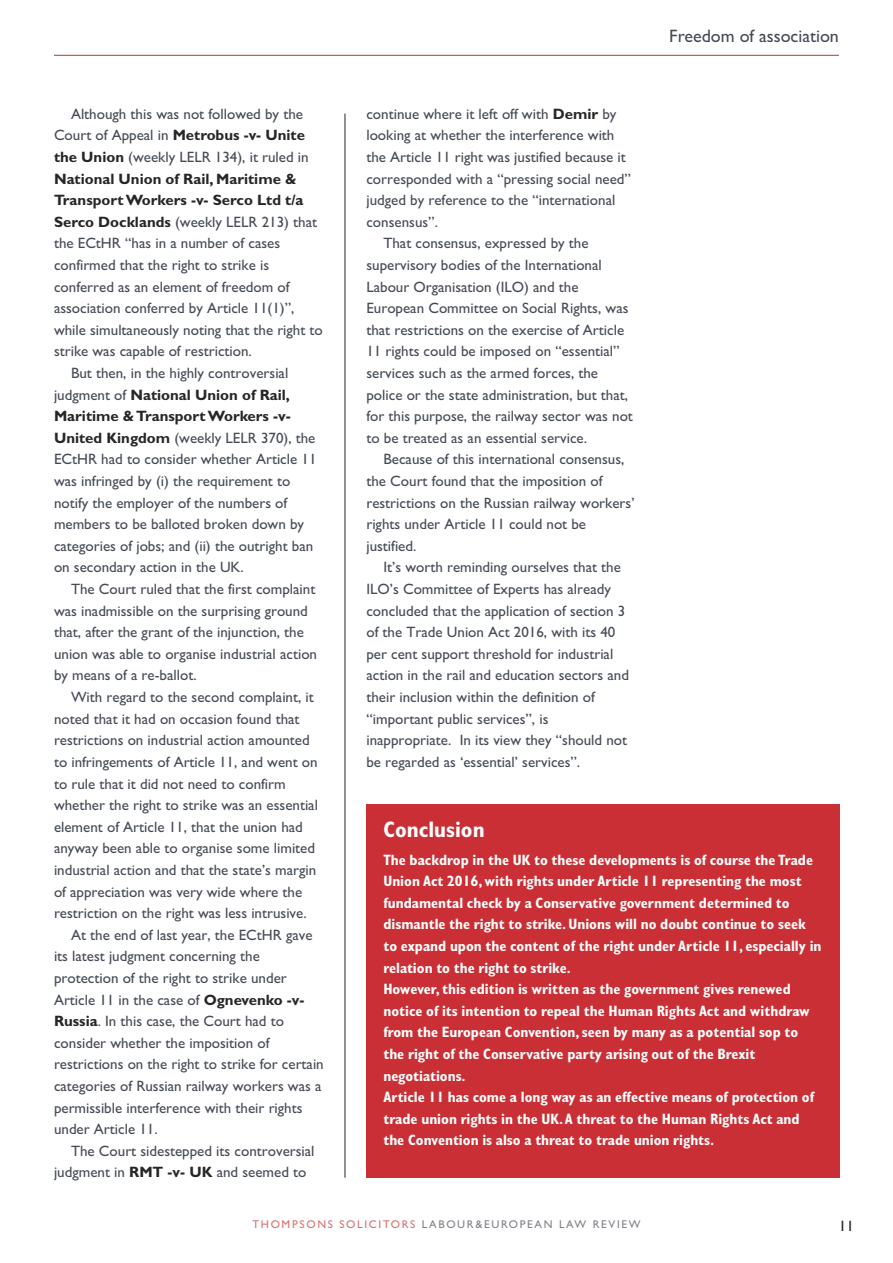
<style>
.page{position:relative;width:893px;height:1263px;background:#fff}
.page>*{position:absolute;margin:0;border:0;box-sizing:border-box;transform-origin:0 0}
.t1{font:700 condensed 22.5px "Gill Sans";color:#fff}
.t2{font:18px "Gill Sans";color:#454b55}
.t3{font:15px/21.6px "M Gill Sans";color:#454b55}
.t4{font:700 condensed 15px/21.6px "Gill Sans";color:#fff}
.t5{font:700 15px/21.6px "Gill Sans";color:#272526}
.t6{font:15px "Gill Sans";color:#272526}
.t7{font:11.25px "Gill Sans";letter-spacing:.15em;color:#7d8188}
.s1{font-family:"M Gill Sans";font-weight:400;color:#454b55}
.s2{font-family:"Gill Sans";font-weight:700;color:#272526}
.s3{color:#d96e71}
</style>
<div class="page">
<hr style="left:54px;top:55px;width:785px;height:1px;background:#c92f35">
<hr style="left:345px;top:114px;width:1px;height:1064px;background:#272526">
<div style="left:366px;top:804px;width:474px;height:374px;background:#c92f35"></div>
<p class="t3" style="left:71px;top:105px;width:234px">Although this was not followed by the</p>
<p class="t5" style="left:54px;top:124px;width:252px"><span class="s1">Court of Appeal in</span> Metrobus -v- Unite</p>
<p class="t3" style="left:54px;top:148px;width:256px"><span class="s2">the Union</span> (weekly LELR 134), it ruled in</p>
<p class="t5" style="left:54px;top:168px;width:251px">National Union of Rail, Maritime &amp;<br>TransportWorkers -v- Serco Ltd t/a</p>
<p class="t3" style="left:54px;top:213px;width:265px"><span class="s2">Serco Docklands</span> (weekly LELR 213) that</p>
<p class="t3" style="left:54px;top:234px;width:228px">the ECtHR “has in a number of cases</p>
<p class="t3" style="left:54px;top:256px;width:217px">confirmed that the right to strike is</p>
<p class="t3" style="left:54px;top:277px;width:237px">conferred as an element of freedom of</p>
<p class="t3" style="left:54px;top:299px;width:242px">association conferred by Article 11(1)”,</p>
<p class="t3" style="left:54px;top:321px;width:270px">while simultaneously noting that the right to</p>
<p class="t3" style="left:54px;top:342px;width:199px">strike was capable of restriction.</p>
<p class="t3" style="left:71px;top:364px;width:219px">But then, in the highly controversial</p>
<p class="t5" style="left:54px;top:384px;width:238px"><span class="s1">judgment of</span> National Union of Rail,<br>Maritime &amp;TransportWorkers -v-</p>
<p class="t3" style="left:54px;top:429px;width:264px"><span class="s2">United Kingdom</span> (weekly LELR 370), the ECtHR had to consider whether Article 11 was infringed by (i) the requirement to notify the employer of the numbers of members to be balloted broken down by categories of jobs; and (ii) the outright ban on secondary action in the UK.</p>
<p class="t3" style="left:54px;top:580px;width:265px;text-indent:17px">The Court ruled that the first complaint was inadmissible on the surprising ground that, after the grant of the injunction, the union was able to organise industrial action by means of a re-ballot.</p>
<p class="t3" style="left:71px;top:688px;width:244px">With regard to the second complaint, it</p>
<p class="t3" style="left:54px;top:709px;width:247px">noted that it had on occasion found that</p>
<p class="t3" style="left:54px;top:731px;width:257px">restrictions on industrial action amounted</p>
<p class="t3" style="left:54px;top:753px;width:265px">to infringements of Article 11, and went on</p>
<p class="t3" style="left:54px;top:774px;width:233px">to rule that it did not need to confirm</p>
<p class="t3" style="left:54px;top:796px;width:265px">whether the right to strike was an essential</p>
<p class="t3" style="left:54px;top:817px;width:250px">element of Article 11, that the union had</p>
<p class="t3" style="left:54px;top:839px;width:263px">anyway been able to organise some limited</p>
<p class="t3" style="left:54px;top:861px;width:264px">industrial action and that the state’s margin</p>
<p class="t3" style="left:54px;top:882px;width:250px">of appreciation was very wide where the</p>
<p class="t3" style="left:54px;top:904px;width:254px">restriction on the right was less intrusive.</p>
<p class="t3" style="left:71px;top:925px;width:243px">At the end of last year, the ECtHR gave</p>
<p class="t3" style="left:54px;top:947px;width:207px">its latest judgment concerning the</p>
<p class="t3" style="left:54px;top:969px;width:234px">protection of the right to strike under</p>
<p class="t3" style="left:54px;top:990px;width:252px">Article 11 in the case of <span class="s2">Ognevenko -v-</span></p>
<p class="t3" style="left:54px;top:1012px;width:232px"><span class="s2">Russia</span>. In this case, the Court had to</p>
<p class="t3" style="left:54px;top:1033px;width:217px">consider whether the imposition of</p>
<p class="t3" style="left:54px;top:1055px;width:271px">restrictions on the right to strike for certain</p>
<p class="t3" style="left:54px;top:1077px;width:269px">categories of Russian railway workers was a</p>
<p class="t3" style="left:54px;top:1098px;width:250px">permissible interference with their rights</p>
<p class="t3" style="left:54px;top:1120px;width:105px">under Article 11.</p>
<p class="t3" style="left:71px;top:1141px;width:245px">The Court sidestepped its controversial</p>
<p class="t3" style="left:54px;top:1163px;width:254px">judgment in <span class="s2">RMT -v- UK</span> and seemed to</p>
<p class="t3" style="left:366px;top:105px;width:251px">continue where it left off with <span class="s2">Demir</span> by</p>
<p class="t3" style="left:366px;top:126px;width:250px">looking at whether the interference with</p>
<p class="t3" style="left:366px;top:148px;width:261px">the Article 11 right was justified because it</p>
<p class="t3" style="left:366px;top:169px;width:266px">corresponded with a “pressing social need”</p>
<p class="t3" style="left:366px;top:191px;width:250px">judged by reference to the “international</p>
<p class="t3" style="left:366px;top:213px;width:73px">consensus”.</p>
<p class="t3" style="left:383px;top:234px;width:207px">That consensus, expressed by the</p>
<p class="t3" style="left:366px;top:256px;width:237px">supervisory bodies of the International</p>
<p class="t3" style="left:366px;top:277px;width:214px">Labour Organisation (ILO) and the</p>
<p class="t3" style="left:366px;top:299px;width:264px">European Committee on Social Rights, was</p>
<p class="t3" style="left:366px;top:321px;width:259px">that restrictions on the exercise of Article</p>
<p class="t3" style="left:366px;top:342px;width:255px">11 rights could be imposed on “essential”</p>
<p class="t3" style="left:366px;top:364px;width:233px">services such as the armed forces, the</p>
<p class="t3" style="left:366px;top:385px;width:263px">police or the state administration, but that,</p>
<p class="t3" style="left:366px;top:407px;width:268px">for this purpose, the railway sector was not</p>
<p class="t3" style="left:366px;top:429px;width:222px">to be treated as an essential service.</p>
<p class="t3" style="left:383px;top:450px;width:243px">Because of this international consensus,</p>
<p class="t3" style="left:366px;top:472px;width:238px">the Court found that the imposition of</p>
<p class="t3" style="left:366px;top:493px;width:270px">restrictions on the Russian railway workers’</p>
<p class="t3" style="left:366px;top:515px;width:221px">rights under Article 11 could not be</p>
<p class="t3" style="left:366px;top:537px;width:51px">justified.</p>
<p class="t3" style="left:383px;top:558px;width:239px">It’s worth reminding ourselves that the</p>
<p class="t3" style="left:366px;top:580px;width:246px">ILO’s Committee of Experts has already</p>
<p class="t3" style="left:366px;top:601px;width:260px">concluded that the application of section 3</p>
<p class="t3" style="left:366px;top:623px;width:250px">of the Trade Union Act 2016, with its 40</p>
<p class="t3" style="left:366px;top:645px;width:248px">per cent support threshold for industrial</p>
<p class="t3" style="left:366px;top:666px;width:264px">action in the rail and education sectors and</p>
<p class="t3" style="left:366px;top:688px;width:230px">their inclusion within the definition of</p>
<p class="t3" style="left:366px;top:709px;width:184px">“important public services”, is</p>
<p class="t3" style="left:366px;top:731px;width:262px">inappropriate. In its view they “should not</p>
<p class="t3" style="left:366px;top:753px;width:215px">be regarded as ‘essential’ services”.</p>
<p class="t2" style="left:669px;top:25px;width:171px">Freedom of association</p>
<h1 class="t1" style="left:383px;top:816px;width:103px">Conclusion</h1>
<p class="t4" style="left:383px;top:848px;width:440px">The backdrop in the UK to these developments is of course the Trade Union Act 2016, with rights under Article 11 representing the most fundamental check by a Conservative government determined to dismantle the right to strike.Unions will no doubt continue to seek to expand upon the content of the right under Article 11, especially in relation to the right to strike.<br>However,this edition is written as the government gives renewed notice of its intention to repeal the Human Rights Act and withdraw from the European Convention,seen by many as a potential sop to the right of the Conservative party arising out of the Brexit negotiations.<br>Article 11 has come a long way as an effective means of protection of trade union rights in the UK.A threat to the Human Rights Act and the Convention is also a threat to trade union rights.</p>
<p class="t7" style="left:252px;top:1217px;width:390px"><span class="s3">THOMPSONS SOLICITORS</span> LABOUR&amp;EUROPEAN LAW REVIEW</p>
<p class="t6" style="left:839px;top:1216px;width:16px">11</p>
</div>
